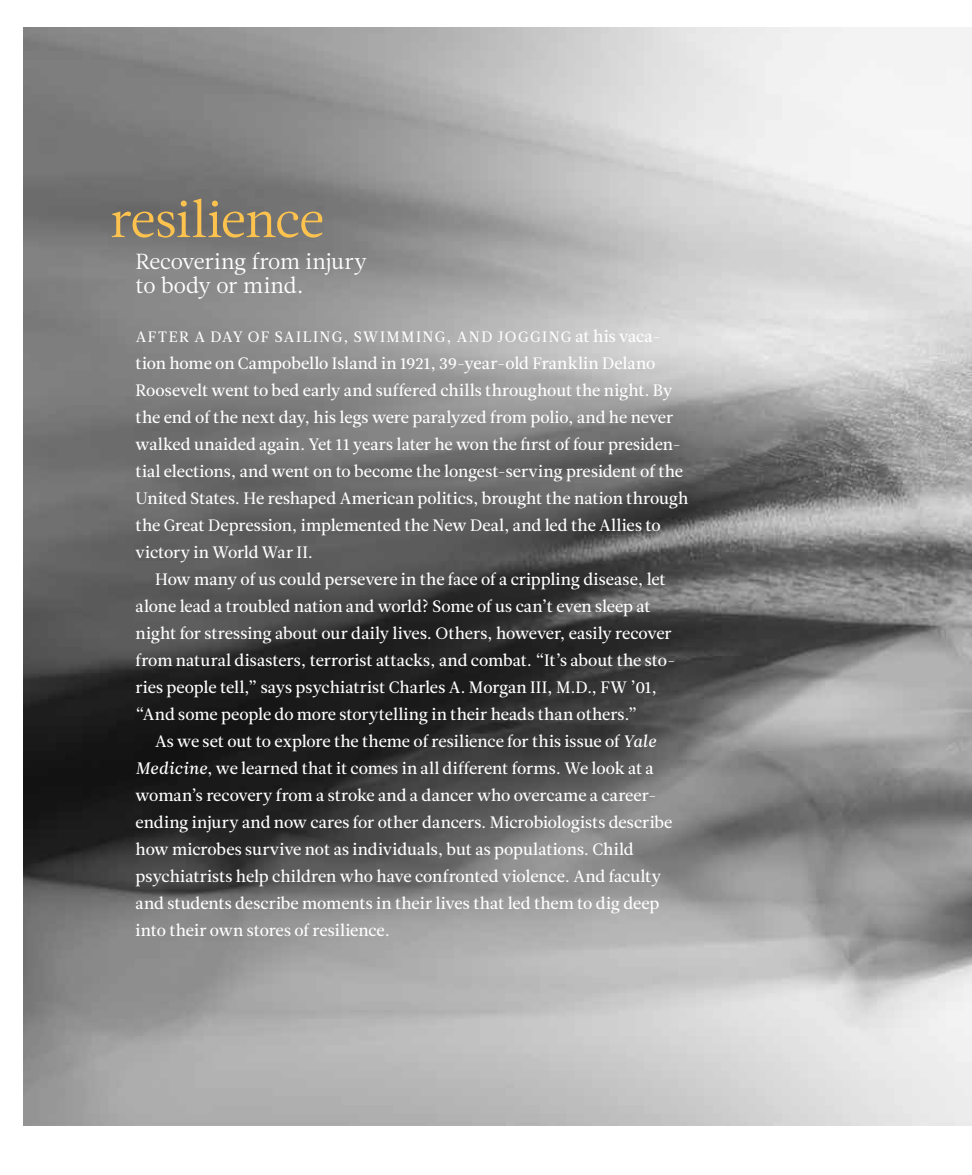
<style>
.page{position:relative;width:972px;height:1175px;background:#fff}
.page>*{position:absolute;margin:0;border:0;box-sizing:border-box;transform-origin:0 0}
.t1{font:49.95px "Leitura News Roman 1";letter-spacing:-.02em;color:#fec34e}
.t2{font:21.75px/24px "Leitura News Roman 1";letter-spacing:-.01em;color:#fff}
.t3{font:16.5px/27px "Leitura News Roman 2";letter-spacing:-.005em;color:#fff}
.t4{font:15px "Leitura News Roman 2";letter-spacing:.1em;color:#fff}
.s1{font-size:16.5px}
.s2{font-family:"Leitura News Italic 2"}
</style>
<div class="page">
<img style="left:24px;top:27px;width:948px;height:1098px">
<h1 class="t1" style="left:110px;top:186px;width:216px">resilience</h1>
<h2 class="t2" style="left:136px;top:249px;width:233px">Recovering from injury to body or mind.</h2>
<p class="t4" style="left:136px;top:327px;width:527px">AFTER A DAY OF SAILING, SWIMMING, AND JOGGING <span class="s1">at his vaca-</span></p>
<p class="t3" style="left:136px;top:350px;width:554px">tion home on Campobello Island in 1921, 39-year-old Franklin Delano Roosevelt went to bed early and suffered chills throughout the night. By the end of the next day, his legs were paralyzed from polio, and he never walked unaided again. Yet 11 years later he won the first of four presiden&shy;tial elections, and went on to become the longest-serving president of the United States. He reshaped American politics, brought the nation through the Great Depression, implemented the New Deal, and led the Allies to victory in World War II.</p>
<p class="t3" style="left:136px;top:566px;width:542px;text-indent:20px">How many of us could persevere in the face of a crippling disease, let alone lead a troubled nation and world? Some of us can’t even sleep at night for stressing about our daily lives. Others, however, easily recover from natural disasters, terrorist attacks, and combat. “It’s about the sto&shy;ries people tell,” says psychiatrist Charles A. Morgan III, M.D., FW ’01, “And some people do more storytelling in their heads than others.”</p>
<p class="t3" style="left:136px;top:728px;width:538px;text-indent:20px">As we set out to explore the theme of resilience for this issue of <span class="s2">Yale Medicine</span>, we learned that it comes in all different forms. We look at a woman’s recovery from a stroke and a dancer who overcame a career&shy;ending injury and now cares for other dancers. Microbiologists describe how microbes survive not as individuals, but as populations. Child psychiatrists help children who have confronted violence. And faculty and students describe moments in their lives that led them to dig deep into their own stores of resilience.</p>
</div>
